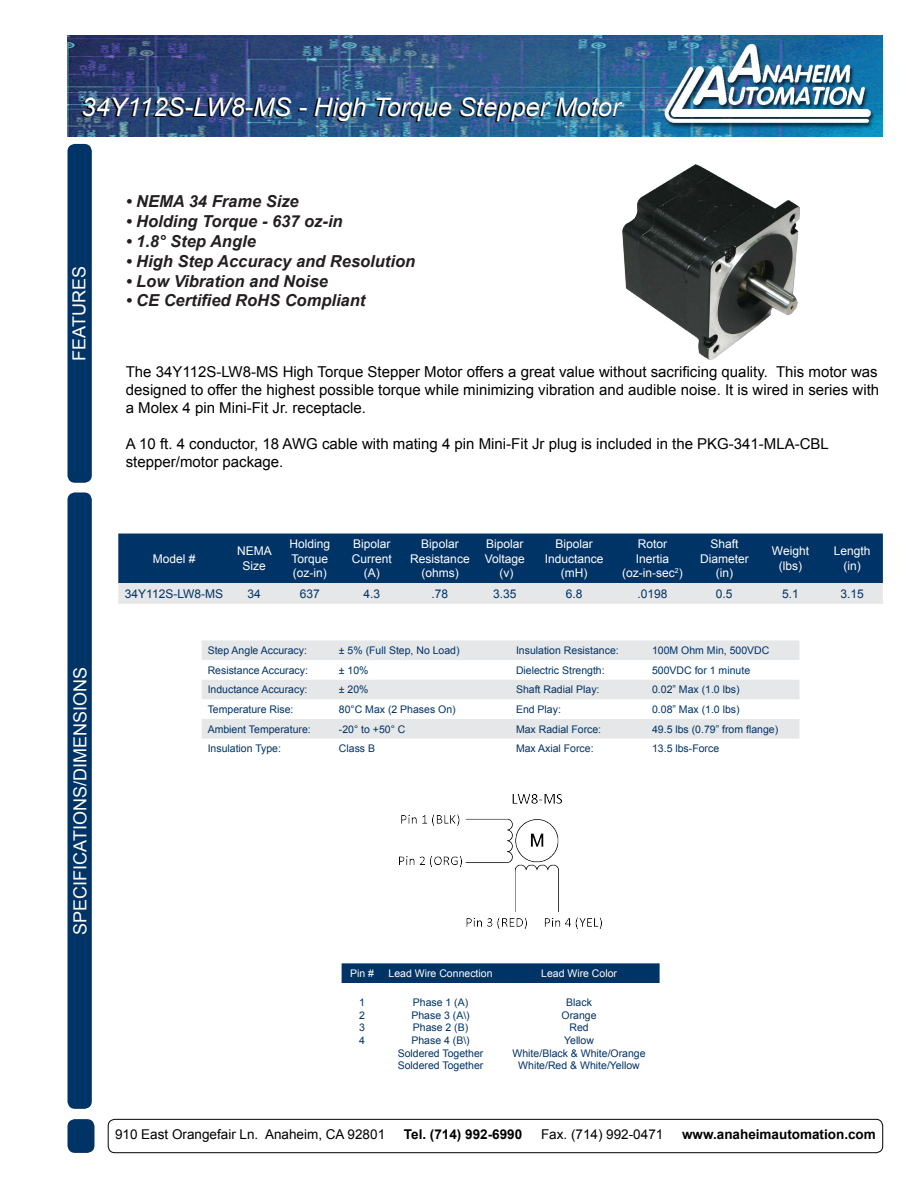
<style>
.page{position:relative;width:918px;height:1188px;background:#fff}
.page>*{position:absolute;margin:0;border:0;box-sizing:border-box;transform-origin:0 0}
.t1{font:italic 25.5px "Arial";color:#fff}
.t2{font:18px "Arial";color:#fff}
.t3{font:italic 700 16.5px "Arial";color:#231f20}
.t4{font:15px/18px "Arial";color:#000;text-align:justify}
.t5{font:13.5px "Arial";color:#000}
.t6{font:700 13.5px "Arial";color:#000}
.t7{font:12px/14.4px "Arial";color:#fff;text-align:center}
.t8{font:12px "Arial";color:#036}
.t9{font:10.5px/12.6px "Arial";color:#036;text-align:center}
.t10{font:10.5px "Arial";color:#fff}
</style>
<div class="page">
<img style="left:68px;top:35px;width:815px;height:101px">
<div style="left:68px;top:493px;width:23px;height:615px;background:#036;border-radius:7px"></div>
<div style="left:68px;top:492px;width:24px;height:617px;border:2px solid #036;border-radius:7px"></div>
<div style="left:68px;top:145px;width:23px;height:337px;background:#036;border-radius:7px"></div>
<div style="left:68px;top:144px;width:24px;height:339px;border:2px solid #036;border-radius:7px"></div>
<div style="left:68px;top:1120px;width:26px;height:32px;background:#036;border-radius:7px"></div>
<div style="left:68px;top:1119px;width:26px;height:34px;border:2px solid #036;border-radius:7px"></div>
<div style="left:108px;top:1119px;width:775px;height:34px;border:1px solid #000;border-radius:7px"></div>
<svg style="left:118px;top:534px;width:765px;height:70px;background:#45698d"></svg>
<svg style="left:202px;top:640px;width:597px;height:99px;fill:#e6e7e8"></svg>
<img style="left:622px;top:164px;width:177px;height:196px">
<img style="left:400px;top:795px;width:201px;height:134px">
<div style="left:342px;top:963px;width:318px;height:20px;background:#036"></div>
<h1 class="t1" style="left:82px;top:91px;width:541px">34Y112S-LW8-MS - High Torque Stepper Motor</h1>
<h2 class="t2" style="left:67px;top:361px;width:96px;rotate:-90deg">FEATURES</h2>
<h2 class="t2" style="left:68px;top:935px;width:269px;rotate:-90deg">SPECIFICATIONS/DIMENSIONS</h2>
<h3 class="t3" style="left:126px;top:191px;width:174px">• NEMA 34 Frame Size</h3>
<h3 class="t3" style="left:126px;top:210px;width:218px">• Holding Torque - 637 oz-in</h3>
<h3 class="t3" style="left:126px;top:230px;width:132px">• 1.8° Step Angle</h3>
<h3 class="t3" style="left:126px;top:250px;width:291px">• High Step Accuracy and Resolution</h3>
<h3 class="t3" style="left:126px;top:270px;width:204px">• Low Vibration and Noise</h3>
<h3 class="t3" style="left:126px;top:290px;width:241px">• CE Certified RoHS Compliant</h3>
<p class="t4" style="left:126px;top:363px;width:755px">The 34Y112S-LW8-MS High Torque Stepper Motor offers a great value without sacrificing quality. This motor was designed to offer the highest possible torque while minimizing vibration and audible noise. It is wired in series with a Molex 4 pin Mini-Fit Jr. receptacle.</p>
<h3 class="t4" style="left:126px;top:435px;width:705px">A 10 ft. 4 conductor, 18 AWG cable with mating 4 pin Mini-Fit Jr plug is included in the PKG-341-MLA-CBL stepper/motor package.</h3>
<p class="t7" style="left:153px;top:551px;width:44px">Model #</p>
<p class="t7" style="left:237px;top:544px;width:36px">NEMA<br>Size</p>
<p class="t7" style="left:289px;top:537px;width:42px;text-align:left">Holding<br>Torque (oz-in)</p>
<p class="t7" style="left:352px;top:537px;width:42px">Bipolar<br>Current (A)</p>
<p class="t7" style="left:410px;top:537px;width:61px">Bipolar<br>Resistance (ohms)</p>
<p class="t7" style="left:485px;top:537px;width:42px">Bipolar<br>Voltage (v)</p>
<p class="t7" style="left:545px;top:537px;width:60px">Bipolar<br>Inductance (mH)</p>
<p class="t7" style="left:622px;top:537px;width:62px">Rotor<br>Inertia (oz-in-sec<sup>2</sup>)</p>
<p class="t7" style="left:700px;top:537px;width:50px">Shaft<br>Diameter (in)</p>
<p class="t7" style="left:772px;top:544px;width:39px">Weight (lbs)</p>
<p class="t7" style="left:834px;top:544px;width:38px">Length (in)</p>
<p class="t8" style="left:125px;top:586px;width:100px">34Y112S-LW8-MS</p>
<p class="t8" style="left:247px;top:586px;width:15px">34</p>
<p class="t8" style="left:300px;top:586px;width:22px">637</p>
<p class="t8" style="left:363px;top:586px;width:18px">4.3</p>
<p class="t8" style="left:432px;top:586px;width:18px">.78</p>
<p class="t8" style="left:493px;top:586px;width:25px">3.35</p>
<p class="t8" style="left:566px;top:586px;width:18px">6.8</p>
<p class="t8" style="left:637px;top:586px;width:32px">.0198</p>
<p class="t8" style="left:716px;top:586px;width:18px">0.5</p>
<p class="t8" style="left:782px;top:586px;width:18px">5.1</p>
<p class="t8" style="left:840px;top:586px;width:25px">3.15</p>
<p class="t9" style="left:208px;top:644px;width:101px">Step Angle Accuracy:</p>
<p class="t9" style="left:339px;top:644px;width:122px">± 5% (Full Step, No Load)</p>
<p class="t9" style="left:516px;top:644px;width:104px">Insulation Resistance:</p>
<p class="t9" style="left:652px;top:644px;width:119px">100M Ohm Min, 500VDC</p>
<p class="t9" style="left:208px;top:664px;width:102px">Resistance Accuracy:</p>
<p class="t9" style="left:339px;top:664px;width:31px">± 10%</p>
<p class="t9" style="left:516px;top:664px;width:90px">Dielectric Strength:</p>
<p class="t9" style="left:652px;top:664px;width:100px">500VDC for 1 minute</p>
<p class="t9" style="left:208px;top:684px;width:101px">Inductance Accuracy:</p>
<p class="t9" style="left:339px;top:684px;width:31px">± 20%</p>
<p class="t9" style="left:516px;top:684px;width:85px">Shaft Radial Play:</p>
<p class="t9" style="left:652px;top:684px;width:89px">0.02” Max (1.0 lbs)</p>
<p class="t9" style="left:208px;top:703px;width:87px">Temperature Rise:</p>
<p class="t9" style="left:339px;top:703px;width:118px">80°C Max (2 Phases On)</p>
<p class="t9" style="left:516px;top:703px;width:46px">End Play:</p>
<p class="t9" style="left:652px;top:703px;width:89px">0.08” Max (1.0 lbs)</p>
<p class="t9" style="left:208px;top:723px;width:105px">Ambient Temperature:</p>
<p class="t9" style="left:339px;top:723px;width:68px">-20° to +50° C</p>
<p class="t9" style="left:516px;top:723px;width:87px">Max Radial Force:</p>
<p class="t9" style="left:652px;top:723px;width:128px">49.5 lbs (0.79” from flange)</p>
<p class="t9" style="left:208px;top:742px;width:75px">Insulation Type:</p>
<p class="t9" style="left:339px;top:742px;width:38px">Class B</p>
<p class="t9" style="left:516px;top:742px;width:79px">Max Axial Force:</p>
<p class="t9" style="left:652px;top:742px;width:69px">13.5 lbs-Force</p>
<p class="t10" style="left:350px;top:966px;width:25px">Pin #</p>
<p class="t10" style="left:389px;top:966px;width:105px">Lead Wire Connection</p>
<p class="t10" style="left:541px;top:966px;width:77px">Lead Wire Color</p>
<p class="t9" style="left:359px;top:996px;width:7px;text-align:justify">1<br>2<br>3<br>4</p>
<p class="t9" style="left:398px;top:996px;width:87px">Phase 1 (A)<br>Phase 3 (A\)<br>Phase 2 (B)<br>Phase 4 (B\)<br>Soldered Together<br>Soldered Together</p>
<p class="t9" style="left:513px;top:996px;width:135px">Black<br>Orange<br>Red<br>Yellow<br>White/Black &amp; White/Orange<br>White/Red &amp; White/Yellow</p>
<p class="t5" style="left:115px;top:1125px;width:272px">910 East Orangefair Ln. Anaheim, CA 92801</p>
<p class="t6" style="left:404px;top:1125px;width:120px">Tel. (714) 992-6990</p>
<p class="t5" style="left:541px;top:1125px;width:124px">Fax. (714) 992-0471</p>
<p class="t6" style="left:682px;top:1125px;width:195px">www.anaheimautomation.com</p>
</div>
